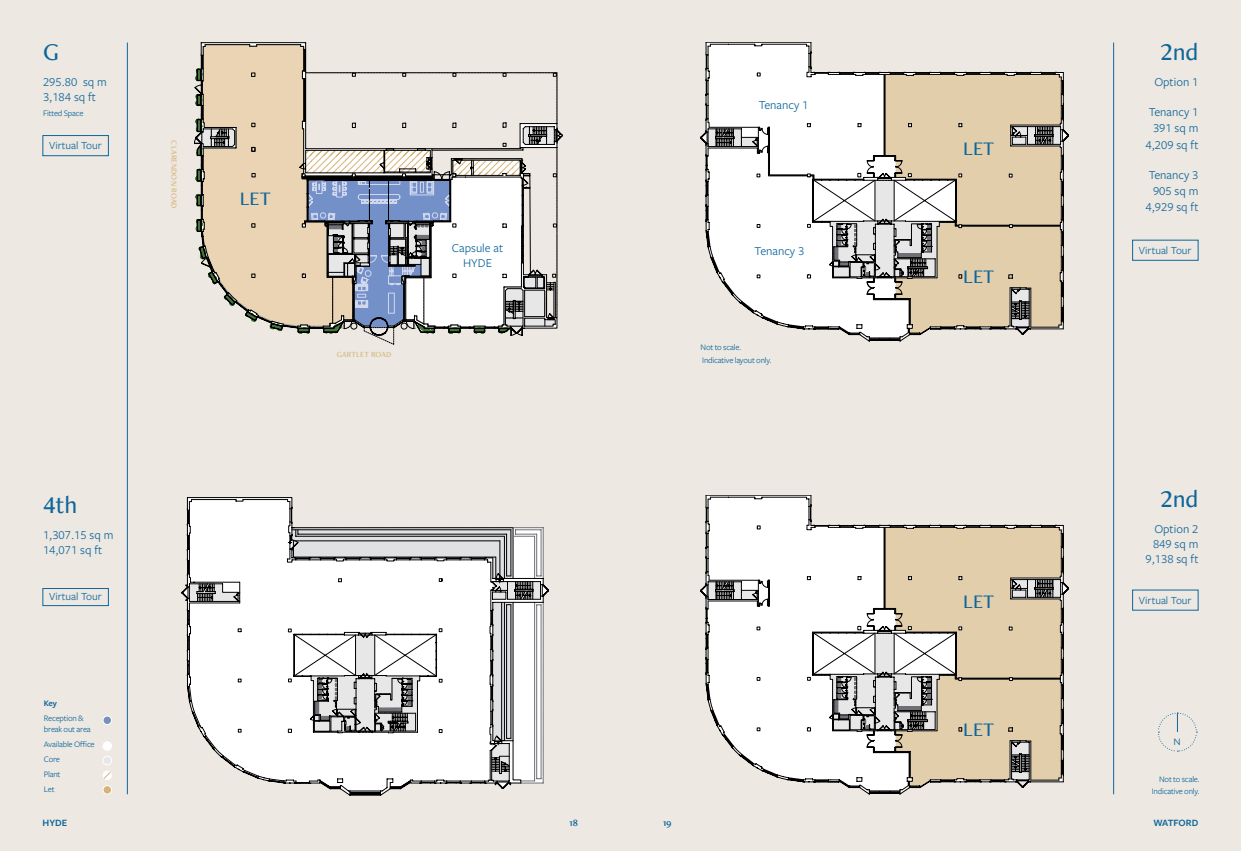
<style>
.page{position:relative;width:1241px;height:851px;background:#fff}
.page>*{position:absolute;margin:0;border:0;box-sizing:border-box;transform-origin:0 0}
.t1{font:500 25px "Freight Neo Pro";color:#0e669b}
.t2{font:500 19.88px "Freight Neo Pro";color:#0e669b}
.t3{font:12.5px/15px "Freight Sans Pro";color:#0e669b;text-align:right}
.t4{font:11.25px "Freight Sans Pro";color:#0e669b}
.t5{font:600 10px "Freight Sans Pro";color:#0e669b}
.t6{font:10px "Freight Neo Pro Semi";color:#0e669b}
.t7{font:9.12px "Gotham";color:#0e669b}
.t8{font:8.75px/14.8px "Freight Sans Pro";letter-spacing:-.025em;color:#0e669b}
.t9{font:600 8.75px "Freight Sans Pro";color:#0e669b}
.t10{font:500 8.12px "Freight Neo Pro";letter-spacing:.02em;color:#d6b379}
</style>
<div class="page">
<div style="left:0;top:0;width:1240px;height:850px;background:#ede8e1"></div>
<hr style="left:1113px;top:43px;width:1px;height:751px;background:#0e669b">
<hr style="left:127px;top:43px;width:1px;height:751px;background:#0e669b">
<div style="left:43px;top:135px;width:66px;height:21px;border:1px solid #0e669b"></div>
<svg style="left:195px;top:45px;width:362px;height:299px"></svg>
<svg style="left:1158px;top:712px;width:39px;height:39px"></svg>
<svg style="left:705px;top:43px;width:358px;height:298px"></svg>
<svg style="left:722px;top:53px;width:340px;height:21px"></svg>
<svg style="left:708px;top:74px;width:354px;height:266px;background:#dcd5c8"></svg>
<svg style="left:705px;top:495px;width:358px;height:299px"></svg>
<svg style="left:722px;top:506px;width:340px;height:21px"></svg>
<svg style="left:708px;top:527px;width:354px;height:266px;background:#ddd5c8"></svg>
<div style="left:103px;top:716px;width:8px;height:8px;background:#7792b9;border-radius:50%"></div>
<div style="left:103px;top:715px;width:9px;height:9px;border:1px solid #fff;border-radius:50%"></div>
<div style="left:103px;top:741px;width:8px;height:9px;background:#fff;border-radius:50%"></div>
<div style="left:103px;top:741px;width:9px;height:9px;border:1px solid #fff;border-radius:50%"></div>
<div style="left:103px;top:785px;width:8px;height:9px;background:#d6b379;border-radius:50%"></div>
<div style="left:103px;top:785px;width:9px;height:9px;border:1px solid #fff;border-radius:50%"></div>
<div style="left:103px;top:756px;width:8px;height:8px;background:#e7e7e9;border-radius:50%"></div>
<div style="left:103px;top:756px;width:9px;height:9px;border:1px solid #fff;border-radius:50%"></div>
<div style="left:103px;top:770px;width:9px;height:9px;border:1px solid #fff;border-radius:50%"></div>
<svg style="left:103px;top:771px;width:8px;height:8px"></svg>
<svg style="left:187px;top:499px;width:106px;height:9px"></svg>
<svg style="left:182px;top:510px;width:106px;height:274px"></svg>
<svg style="left:234px;top:508px;width:314px;height:275px"></svg>
<svg style="left:203px;top:573px;width:85px;height:209px;background:#f4f4f3"></svg>
<svg style="left:288px;top:527px;width:255px;height:268px"></svg>
<div style="left:43px;top:588px;width:66px;height:17px;border:1px solid #0e669b"></div>
<h1 class="t1" style="left:43px;top:35px;width:17px">G</h1>
<p class="t3" style="left:43px;top:74px;width:65px;text-align:left">295.80 sq m<br>3,184 sq ft</p>
<p class="t4" style="left:49px;top:138px;width:54px">Virtual Tour</p>
<p class="t8" style="left:43px;top:105px;width:42px">Fitted Space</p>
<p class="t10" style="left:180px;top:140px;width:69px;rotate:90deg">CLARENDON ROAD</p>
<h2 class="t2" style="left:240px;top:185px;width:32px">LET</h2>
<h1 class="t1" style="left:43px;top:488px;width:36px">4th</h1>
<p class="t3" style="left:43px;top:526px;width:72px;text-align:left">1,307.15 sq m<br>14,071 sq ft</p>
<p class="t4" style="left:49px;top:589px;width:54px">Virtual Tour</p>
<p class="t9" style="left:44px;top:697px;width:15px">Key</p>
<p class="t8" style="left:44px;top:712px;width:48px;line-height:11.2px">Reception &amp; break out area</p>
<p class="t8" style="left:44px;top:736px;width:52px">Available Office<br>Core<br>Plant<br>Let</p>
<p class="t10" style="left:337px;top:349px;width:56px">GARTLET ROAD</p>
<p class="t3" style="left:758px;top:97px;width:51px">Tenancy 1</p>
<p class="t3" style="left:452px;top:240px;width:53px;text-align:center">Capsule at<br>HYDE</p>
<p class="t3" style="left:754px;top:243px;width:51px">Tenancy 3</p>
<p class="t8" style="left:700px;top:341px;width:72px;line-height:12.5px">Not to scale.<br>Indicative layout only.</p>
<h2 class="t2" style="left:963px;top:135px;width:32px">LET</h2>
<h2 class="t2" style="left:963px;top:263px;width:32px">LET</h2>
<h2 class="t2" style="left:963px;top:588px;width:32px">LET</h2>
<h2 class="t2" style="left:963px;top:716px;width:32px">LET</h2>
<h1 class="t1" style="left:1159px;top:35px;width:40px">2nd</h1>
<p class="t3" style="left:1154px;top:74px;width:46px">Option 1</p>
<p class="t3" style="left:1145px;top:103px;width:54px;line-height:16.2px">Tenancy 1<br>391 sq m<br>4,209 sq ft</p>
<p class="t3" style="left:1145px;top:166px;width:54px;line-height:16.2px">Tenancy 3<br>905 sq m<br>4,929 sq ft</p>
<p class="t4" style="left:1138px;top:242px;width:54px">Virtual Tour</p>
<h1 class="t1" style="left:1159px;top:482px;width:40px">2nd</h1>
<p class="t3" style="left:1145px;top:521px;width:54px">Option 2<br>849 sq m<br>9,138 sq ft</p>
<p class="t4" style="left:1138px;top:592px;width:54px">Virtual Tour</p>
<p class="t7" style="left:1173px;top:735px;width:9px">N</p>
<p class="t8" style="left:1151px;top:772px;width:49px;line-height:12.5px;text-align:right">Not to scale.<br>Indicative only.</p>
<p class="t5" style="left:43px;top:815px;width:26px">HYDE</p>
<p class="t6" style="left:569px;top:816px;width:10px">18</p>
<p class="t6" style="left:663px;top:816px;width:10px">19</p>
<p class="t5" style="left:1153px;top:815px;width:46px">WATFORD</p>
</div>
